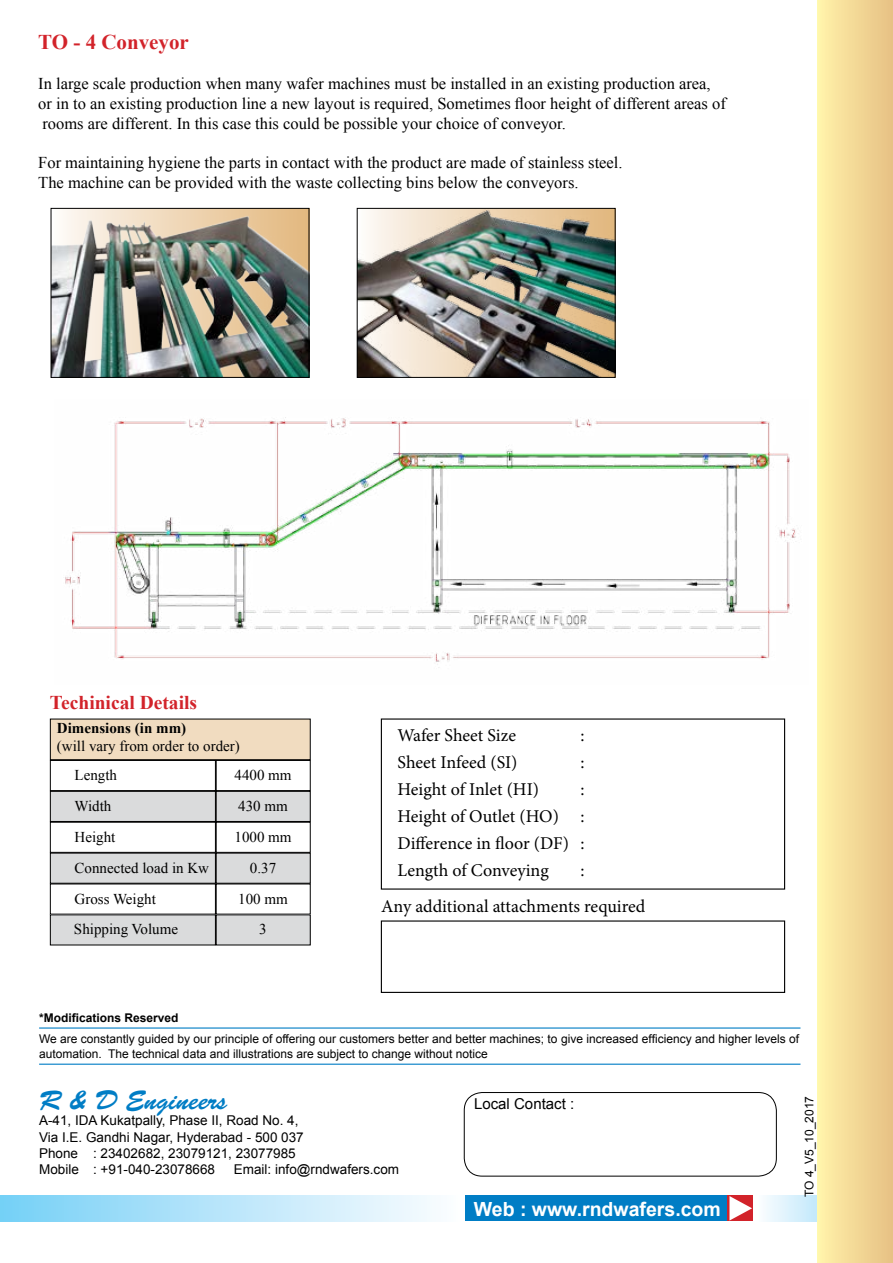
<style>
.page{position:relative;width:893px;height:1263px;background:#fff}
.page>*{position:absolute;margin:0;border:0;box-sizing:border-box;transform-origin:0 0}
.t1{font:27px "Brush Script Std";color:#007dc5}
.t2{font:700 21px "Times New Roman";color:#d2232a}
.t3{font:700 19.5px "Arial";color:#fff}
.t4{font:700 19.5px "Times New Roman";color:#d2232a}
.t5{font:18px/27px "Minion Pro";color:#000;text-align:justify}
.t6{font:16.5px/19.8px "Times New Roman";color:#000}
.t7{font:15px/30.9px "Times New Roman";color:#000}
.t8{font:700 15px "Times New Roman";color:#000}
.t9{font:15px "Arial";color:#000}
.t10{font:13.5px/16.2px "Arial";color:#000}
.t11{font:12px/14.4px "Arial";color:#000}
.t12{font:700 12px "Arial";color:#000}
</style>
<div class="page">
<svg style="left:766px;top:1195px;width:51px;height:26px"></svg>
<div style="left:0;top:1195px;width:461px;height:26px;background:linear-gradient(to right,#76d0f6,#fefdff)"></div>
<div style="left:465px;top:1195px;width:262px;height:26px;background:#007dc5"></div>
<div style="left:728px;top:1195px;width:25px;height:26px;background:#d2232a"></div>
<svg style="left:729px;top:1196px;width:23px;height:24px"></svg>
<div style="left:817px;top:0;width:76px;height:1263px;background:linear-gradient(to right,#fff4ab,#e7c184)"></div>
<div style="left:464px;top:1092px;width:313px;height:84px;border:1px solid #000;border-radius:18px"></div>
<hr style="left:39px;top:1027px;width:761px;height:1px;background:#007dc5">
<hr style="left:39px;top:1063px;width:761px;height:2px;background:#007dc5">
<div style="left:50px;top:719px;width:260px;height:41px;background:#f1dcc0"></div>
<div style="left:50px;top:719px;width:261px;height:41px;border:1px solid #000"></div>
<div style="left:50px;top:760px;width:166px;height:31px;border:1px solid #000"></div>
<div style="left:50px;top:791px;width:165px;height:30px;background:#dadbdc"></div>
<div style="left:50px;top:791px;width:166px;height:31px;border:1px solid #000"></div>
<div style="left:50px;top:822px;width:166px;height:31px;border:1px solid #000"></div>
<div style="left:50px;top:853px;width:165px;height:30px;background:#dadbdc"></div>
<div style="left:50px;top:853px;width:166px;height:31px;border:1px solid #000"></div>
<div style="left:50px;top:915px;width:165px;height:30px;background:#dadbdc"></div>
<div style="left:216px;top:760px;width:95px;height:31px;border:1px solid #000"></div>
<div style="left:216px;top:791px;width:94px;height:30px;background:#dadbdc"></div>
<div style="left:216px;top:791px;width:95px;height:31px;border:1px solid #000"></div>
<div style="left:216px;top:822px;width:95px;height:31px;border:1px solid #000"></div>
<div style="left:216px;top:853px;width:94px;height:30px;background:#dadbdc"></div>
<div style="left:216px;top:853px;width:95px;height:31px;border:1px solid #000"></div>
<div style="left:216px;top:915px;width:94px;height:30px;background:#dadbdc"></div>
<img style="left:53px;top:210px;width:254px;height:166px">
<div style="left:51px;top:208px;width:258px;height:170px;border:1px solid #000"></div>
<img style="left:359px;top:210px;width:254px;height:166px">
<div style="left:357px;top:208px;width:258px;height:170px;border:1px solid #000"></div>
<img style="left:65px;top:417px;width:731px;height:251px">
<div style="left:381px;top:920px;width:404px;height:73px;border:1px solid #000"></div>
<p class="t2" style="left:38px;top:28px;width:152px">TO - 4 Conveyor</p>
<p class="t6" style="left:38px;top:73px;width:689px">In large scale production when many wafer machines must be installed in an existing production area, or in to an existing production line a new layout is required, Sometimes floor height of different areas of rooms are different. In this case this could be possible your choice of conveyor.</p>
<p class="t6" style="left:38px;top:152px;width:586px">For maintaining hygiene the parts in contact with the product are made of stainless steel.<br>The machine can be provided with the waste collecting bins below the conveyors.</p>
<p class="t4" style="left:50px;top:689px;width:149px">Techinical Details</p>
<p class="t8" style="left:57px;top:718px;width:131px">Dimensions (in mm)</p>
<p class="t7" style="left:234px;top:731px;width:59px;line-height:28.8px;text-indent:-178px">(will vary from order to order)<br>4400 mm</p>
<p class="t7" style="left:234px;top:790px;width:59px;text-align:center">430 mm<br>1000 mm<br>0.37<br>100 mm<br>3</p>
<p class="t7" style="left:74px;top:759px;width:137px">Length<br>Width<br>Height<br>Connected load in Kw<br>Gross Weight<br>Shipping Volume</p>
<p class="t5" style="left:398px;top:722px;width:120px">Wafer Sheet Size</p>
<p class="t5" style="left:580px;top:722px;width:6px">:</p>
<p class="t5" style="left:398px;top:749px;width:121px">Sheet Infeed (SI)</p>
<p class="t5" style="left:580px;top:749px;width:6px">:</p>
<p class="t5" style="left:398px;top:776px;width:143px">Height of Inlet (HI)</p>
<p class="t5" style="left:398px;top:776px;width:188px;text-indent:183px">:<br>Height of Outlet (HO) :<br>Difference in floor (DF) :<br>Length of Conveying</p>
<p class="t5" style="left:381px;top:853px;width:266px;line-height:35.7px;text-indent:199px">:<br>Any additional attachments required</p>
<p class="t12" style="left:39px;top:1010px;width:141px">*Modifications Reserved</p>
<p class="t11" style="left:39px;top:1032px;width:761px">We are constantly guided by our principle of offering our customers better and better machines; to give increased efficiency and higher levels of automation. The technical data and illustrations are subject to change without notice</p>
<h1 class="t1" style="left:39px;top:1085px;width:190px">R &amp; D Engineers</h1>
<p class="t10" style="left:39px;top:1113px;width:266px">A-41, IDA Kukatpally, Phase II, Road No. 4, Via I.E. Gandhi Nagar, Hyderabad - 500 037<br>Phone : 23402682, 23079121, 23077985<br>Mobile : +91-040-23078668</p>
<p class="t10" style="left:234px;top:1161px;width:167px">Email: info@rndwafers.com</p>
<p class="t9" style="left:474px;top:1094px;width:102px">Local Contact :</p>
<p class="t3" style="left:474px;top:1196px;width:249px">Web : www.rndwafers.com</p>
<p class="t11" style="left:802px;top:1197px;width:103px;rotate:-90deg">TO 4_V5_10_2017</p>
</div>
